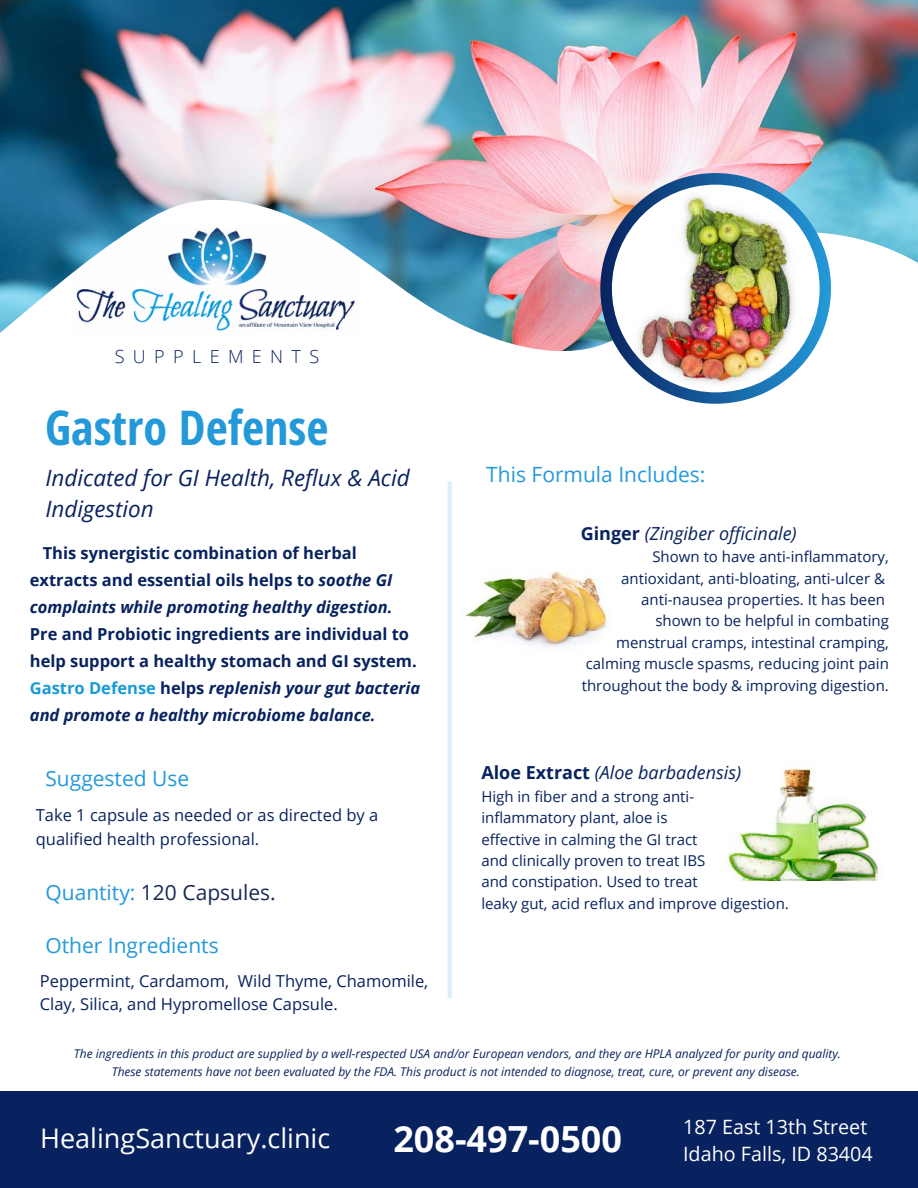
<style>
.page{position:relative;width:918px;height:1188px;background:#fff}
.page>*{position:absolute;margin:0;border:0;box-sizing:border-box;transform-origin:0 0}
.t1{font:700 48px "Open Sans Hebrew Condensed";color:#2499d9}
.t2{font:700 36px "Open Sans";color:#fff}
.t3{font:27px "Open Sans";color:#fff}
.t4{font:italic 22.5px/31.5px "Open Sans";color:#08225f}
.t5{font:21px "Open Sans";color:#2499d9}
.t6{font:21px "Open Sans";color:#182857}
.t7{font:19.8px/27.2px "Open Sans";color:#fff}
.t8{font:italic 18px "Open Sans";color:#08225f}
.t9{font:300 18px "Open Sans";letter-spacing:.465em;color:#08225f}
.t10{font:700 16.5px/27px "Open Sans";color:#08225f}
.t11{font:16.5px/23.7px "Open Sans";color:#08225f}
.t12{font:15px/21.3px "Open Sans";color:#08225f}
.t13{font:italic 12px/18px "Open Sans";color:#08225f;text-align:center}
.s1{font-style:italic}
.s2{color:#189ad6}
.s3{font-weight:700;font-style:normal}
.s4{color:#2499d9}
</style>
<div class="page">
<img style="left:0;top:0;width:918px;height:200px">
<img style="left:0;top:200px;width:918px;height:152px">
<svg style="left:600px;top:173px;width:231px;height:231px"></svg>
<img style="left:612px;top:185px;width:208px;height:207px;border-radius:50%">
<hr style="left:448px;top:483px;width:4px;height:513px;background:#deeff9">
<div style="left:0;top:1092px;width:918px;height:96px;background:#08225f"></div>
<img style="left:463px;top:571px;width:146px;height:78px">
<img style="left:724px;top:768px;width:159px;height:112px">
<img style="left:74px;top:227px;width:286px;height:110px">
<p class="t9" style="left:115px;top:344px;width:206px">SUPPLEMENTS</p>
<h1 class="t1" style="left:45px;top:400px;width:285px">Gastro Defense</h1>
<h3 class="t4" style="left:45px;top:461px;width:366px">Indicated for GI Health, Reflux &amp; Acid<br>Indigestion</h3>
<p class="t10" style="left:30px;top:539px;width:364px;text-indent:13px">This synergistic combination of herbal extracts and essential oils helps to <span class="s1">soothe GI complaints while promoting healthy digestion.</span></p>
<p class="t10" style="left:30px;top:620px;width:392px">Pre and Probiotic ingredients are individual to help support a healthy stomach and GI system.<br><span class="s2">Gastro Defense</span> helps <span class="s1">replenish your gut bacteria and promote a healthy microbiome balance.</span></p>
<h3 class="t5" style="left:486px;top:460px;width:221px">This Formula Includes:</h3>
<p class="t8" style="left:581px;top:521px;width:218px"><span class="s3">Ginger</span> (Zingiber officinale)</p>
<p class="t12" style="left:582px;top:546px;width:309px;text-align:right">Shown to have anti-inflammatory, antioxidant, anti-bloating, anti-ulcer &amp; anti-nausea properties. It has been<br>shown to be helpful in combating menstrual cramps, intestinal cramping, calming muscle spasms, reducing joint pain throughout the body &amp; improving digestion.</p>
<h3 class="t5" style="left:45px;top:764px;width:145px">Suggested Use</h3>
<p class="t8" style="left:481px;top:761px;width:261px"><span class="s3">Aloe Extract</span> (Aloe barbadensis)</p>
<p class="t12" style="left:481px;top:785px;width:309px">High in fiber and a strong anti&shy;inflammatory plant, aloe is<br>effective in calming the GI tract<br>and clinically proven to treat IBS<br>and constipation. Used to treat<br>leaky gut, acid reflux and improve digestion.</p>
<p class="t11" style="left:36px;top:803px;width:344px">Take 1 capsule as needed or as directed by a qualified health professional.</p>
<h3 class="t6" style="left:45px;top:878px;width:232px"><span class="s4">Quantity:</span> 120 Capsules.</h3>
<h3 class="t5" style="left:45px;top:931px;width:175px">Other Ingredients</h3>
<p class="t11" style="left:40px;top:969px;width:390px">Peppermint, Cardamom, Wild Thyme, Chamomile,<br>Clay, Silica, and Hypromellose Capsule.</p>
<p class="t13" style="left:74px;top:1045px;width:769px">The ingredients in this product are supplied by a well-respected USA and/or European vendors, and they are HPLA analyzed for purity and quality.<br>These statements have not been evaluated by the FDA. This product is not intended to diagnose, treat, cure, or prevent any disease.</p>
<h3 class="t3" style="left:40px;top:1120px;width:292px">HealingSanctuary.clinic</h3>
<h2 class="t2" style="left:393px;top:1114px;width:230px">208-497-0500</h2>
<h3 class="t7" style="left:683px;top:1112px;width:191px">187 East 13th Street<br>Idaho Falls, ID 83404</h3>
</div>
